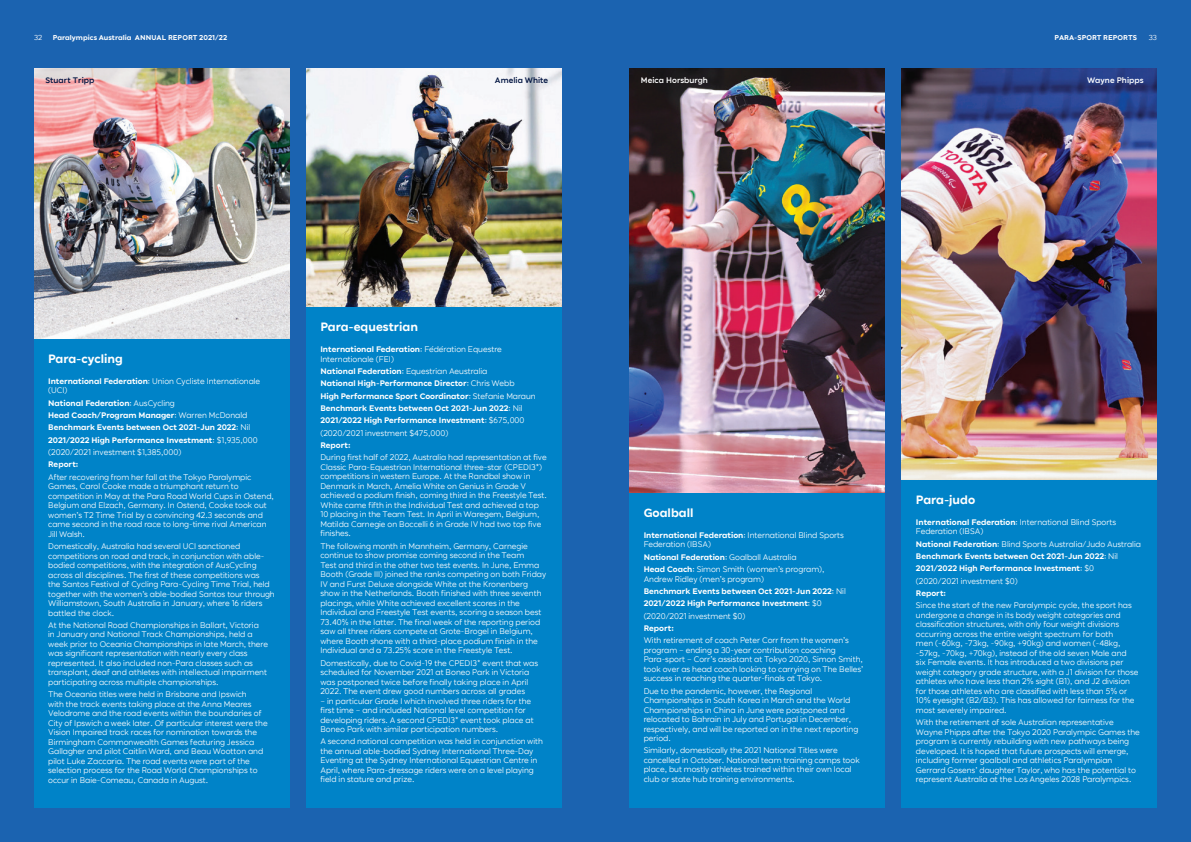
<style>
.page{position:relative;width:1191px;height:842px;background:#1b63b0}
.page>*{position:absolute;margin:0;border:0;box-sizing:border-box;transform-origin:0 0}
.t1{font:700 12px "Pact";color:#fff}
.Bodycopy{font:8px/9.5px "Pact";color:#fff}
.Bodycopy-2{font:700 8px "Pact";color:#fff}
.t2{font:500 8px "Pact";letter-spacing:.01em;color:#fff}
.t3{font:500 8px "Pact";letter-spacing:.01em;color:#001340}
.t4{font:700 7px "Pact";letter-spacing:.01em;color:#fff}
.t5{font:7px "Pact";color:#fff}
.s1{font-weight:700}
.s2{font-weight:400}
.s3{font-family:"Helvetica Neue";font-weight:300}
</style>
<div class="page">
<img style="left:34px;top:68px;width:255px;height:271px">
<img style="left:629px;top:68px;width:255px;height:425px">
<img style="left:306px;top:68px;width:255px;height:240px">
<img style="left:901px;top:68px;width:256px;height:412px">
<div style="left:34px;top:339px;width:255px;height:469px;background:#0083c8"></div>
<div style="left:629px;top:493px;width:255px;height:315px;background:#0083c8"></div>
<div style="left:306px;top:308px;width:255px;height:500px;background:#0083c8"></div>
<div style="left:901px;top:480px;width:256px;height:328px;background:#0083c8"></div>
<p class="t5" style="left:34px;top:34px;width:10px">32</p>
<p class="t4" style="left:53px;top:34px;width:176px">Paralympics Australia ANNUAL REPORT 2021/22</p>
<p class="t5" style="left:1148px;top:34px;width:10px">33</p>
<p class="t4" style="left:1054px;top:34px;width:84px">PARA-SPORT REPORTS</p>
<p class="t3" style="left:45px;top:77px;width:51px">Stuart Tripp</p>
<p class="t3" style="left:495px;top:77px;width:55px">Amelia White</p>
<p class="t2" style="left:641px;top:77px;width:68px">Meica Horsburgh</p>
<p class="t2" style="left:1087px;top:77px;width:58px">Wayne Phipps</p>
<p class="t1" style="left:48px;top:353px;width:76px">Para-cycling</p>
<p class="Bodycopy" style="left:48px;top:377px;width:213px"><span class="s1">International Federation</span>: Union Cycliste Internationale (UCI)</p>
<p class="Bodycopy-2" style="left:48px;top:399px;width:128px">National Federation<span class="s2">: AusCycling</span></p>
<p class="Bodycopy-2" style="left:48px;top:411px;width:201px">Head Coach/Program Manager<span class="s2">: Warren McDonald</span></p>
<p class="Bodycopy-2" style="left:48px;top:424px;width:204px">Benchmark Events between Oct 2021-Jun 2022<span class="s2">: Nil</span></p>
<p class="Bodycopy-2" style="left:48px;top:436px;width:211px">2021/2022 High Performance Investment<span class="s2">: $1,935,000</span></p>
<p class="Bodycopy" style="left:48px;top:448px;width:135px">(2020/2021 investment $1,385,000)</p>
<p class="Bodycopy-2" style="left:48px;top:461px;width:32px">Report:</p>
<p class="Bodycopy" style="left:48px;top:472px;width:227px">After recovering from her fall at the Tokyo Paralympic Games, Carol Cooke made a triumphant return to competition in May at the Para Road World Cups in Ostend, Belgium and Elzach, Germany. In Ostend, Cooke took out women’s T2 Time Trial by a convincing 42.3 seconds and came second in the road race to long-time rival American Jill Walsh.</p>
<p class="Bodycopy" style="left:48px;top:542px;width:228px">Domestically, Australia had several UCI sanctioned competitions on road and track, in conjunction with able&shy;bodied competitions, with the integration of AusCycling across all disciplines. The first of these competitions was<br>the Santos Festival of Cycling Para-Cycling Time Trial, held together with the women’s able-bodied Santos tour through Williamstown, South Australia in January, where 16 riders battled the clock.</p>
<p class="Bodycopy" style="left:48px;top:621px;width:221px">At the National Road Championships in Ballart, Victoria<br>in January and National Track Championships, held a week prior to Oceania Championships in late March, there was significant representation with nearly every class represented. It also included non-Para classes such as transplant, deaf and athletes with intellectual impairment participating across multiple championships.</p>
<p class="Bodycopy" style="left:48px;top:690px;width:221px">The Oceania titles were held in Brisbane and Ipswich<br>with the track events taking place at the Anna Meares Velodrome and the road events within the boundaries of City of Ipswich a week later. Of particular interest were the Vision Impaired track races for nomination towards the Birmingham Commonwealth Games featuring Jessica Gallagher and pilot Caitlin Ward, and Beau Wootton and pilot Luke Zaccaria. The road events were part of the selection process for the Road World Championships to occur in Baie-Comeau, Canada in August.</p>
<p class="t1" style="left:320px;top:322px;width:99px">Para-equestrian</p>
<p class="Bodycopy" style="left:320px;top:345px;width:183px"><span class="s1">International Federation</span>: Fédération Equestre<br>Internationale (FEI)</p>
<p class="Bodycopy" style="left:320px;top:367px;width:168px"><span class="s1">National Federation</span>: Equestrian Aeustralia</p>
<p class="Bodycopy-2" style="left:320px;top:380px;width:196px">National High-Performance Director<span class="s2">: Chris Webb</span></p>
<p class="Bodycopy-2" style="left:320px;top:392px;width:217px">High Performance Sport Coordinator<span class="s2">: Stefanie Maraun</span></p>
<p class="Bodycopy-2" style="left:320px;top:404px;width:204px">Benchmark Events between Oct 2021-Jun 2022<span class="s2">: Nil</span></p>
<p class="Bodycopy-2" style="left:320px;top:417px;width:206px">2021/2022 High Performance Investment<span class="s2">: $675,000</span></p>
<p class="Bodycopy" style="left:320px;top:428px;width:129px">(2020/2021 investment $475,000)</p>
<p class="Bodycopy-2" style="left:320px;top:441px;width:32px">Report:</p>
<p class="Bodycopy" style="left:320px;top:453px;width:228px">During first half of 2022, Australia had representation at five Classic Para-Equestrian International three-star (CPEDI3*) competitions in western Europe. At the Randb<span class="s3">ø</span>l show in Denmark in March, Amelia White on Genius in Grade V achieved a podium finish, coming third in the Freestyle Test.<br>White came fifth in the Individual Test and achieved a top 10 placing in the Team Test. In April in Waregem, Belgium, Matilda Carnegie on Boccelli 6 in Grade IV had two top five finishes.</p>
<p class="Bodycopy" style="left:320px;top:542px;width:227px">The following month in Mannheim, Germany, Carnegie continue to show promise coming second in the Team<br>Test and third in the other two test events. In June, Emma Booth (Grade III) joined the ranks competing on both Friday IV and Furst Deluxe alongside White at the Kronenberg show in the Netherlands. Booth finished with three seventh placings, while White achieved excellent scores in the Individual and Freestyle Test events, scoring a season best 73.40% in the latter. The final week of the reporting period saw all three riders compete at Grote-Brogel in Belgium, where Booth shone with a third-place podium finish in the Individual and a 73.25% score in the Freestyle Test.</p>
<p class="Bodycopy" style="left:320px;top:658px;width:219px">Domestically, due to Covid-19 the CPEDI3* event that was scheduled for November 2021 at Boneo Park in Victoria was postponed twice before finally taking place in April 2022. The event drew good numbers across all grades</p>
<p class="Bodycopy" style="left:320px;top:696px;width:215px">– in particular Grade I which involved three riders for the first time – and included National level competition for developing riders. A second CPEDI3* event took place at Boneo Park with similar participation numbers.</p>
<p class="Bodycopy" style="left:320px;top:737px;width:224px">A second national competition was held in conjunction with the annual able-bodied Sydney International Three-Day Eventing at the Sydney International Equestrian Centre in April, where Para-dressage riders were on a level playing field in stature and prize.</p>
<p class="t1" style="left:643px;top:507px;width:51px">Goalball</p>
<p class="Bodycopy" style="left:643px;top:531px;width:202px"><span class="s1">International Federation</span>: International Blind Sports<br>Federation (IBSA)</p>
<p class="Bodycopy-2" style="left:643px;top:553px;width:154px">National Federation<span class="s2">: Goalball Australia</span></p>
<p class="Bodycopy" style="left:643px;top:565px;width:182px"><span class="s1">Head Coach</span>: Simon Smith (women’s program),<br>Andrew Ridley (men’s program)</p>
<p class="Bodycopy-2" style="left:643px;top:587px;width:204px">Benchmark Events between Oct 2021-Jun 2022<span class="s2">: Nil</span></p>
<p class="Bodycopy-2" style="left:643px;top:600px;width:180px">2021/2022 High Performance Investment<span class="s2">: $0</span></p>
<p class="Bodycopy" style="left:643px;top:611px;width:103px">(2020/2021 investment $0)</p>
<p class="Bodycopy-2" style="left:643px;top:624px;width:32px">Report:</p>
<p class="Bodycopy" style="left:643px;top:636px;width:221px">With retirement of coach Peter Corr from the women’s program – ending a 30-year contribution coaching Para-sport – Corr’s assistant at Tokyo 2020, Simon Smith, took over as head coach looking to carrying on The Belles’ success in reaching the quarter-finals at Tokyo.</p>
<p class="Bodycopy" style="left:643px;top:686px;width:216px">Due to the pandemic, however, the Regional Championships in South Korea in March and the World Championships in China in June were postponed and relocated to Bahrain in July and Portugal in December, respectively, and will be reported on in the next reporting period.</p>
<p class="Bodycopy" style="left:643px;top:746px;width:217px">Similarly, domestically the 2021 National Titles were cancelled in October. National team training camps took place, but mostly athletes trained within their own local club or state hub training environments.</p>
<p class="t1" style="left:916px;top:494px;width:61px">Para-judo</p>
<p class="Bodycopy" style="left:916px;top:517px;width:202px"><span class="s1">International Federation</span>: International Blind Sports<br>Federation (IBSA)</p>
<p class="Bodycopy" style="left:916px;top:539px;width:226px"><span class="s1">National Federation</span>: Blind Sports Australia/Judo Australia</p>
<p class="Bodycopy-2" style="left:916px;top:552px;width:204px">Benchmark Events between Oct 2021-Jun 2022<span class="s2">: Nil</span></p>
<p class="Bodycopy-2" style="left:916px;top:565px;width:180px">2021/2022 High Performance Investment<span class="s2">: $0</span></p>
<p class="Bodycopy" style="left:916px;top:576px;width:103px">(2020/2021 investment $0)</p>
<p class="Bodycopy-2" style="left:916px;top:589px;width:32px">Report:</p>
<p class="Bodycopy" style="left:916px;top:601px;width:224px">Since the start of the new Paralympic cycle, the sport has undergone a change in its body weight categories and classification structures, with only four weight divisions occurring across the entire weight spectrum for both<br>men (-60kg, -73kg, -90kg, +90kg) and women (-48kg, -57kg, -70kg, +70kg), instead of the old seven Male and<br>six Female events. It has introduced a two divisions per weight category grade structure, with a J1 division for those athletes who have less than 2% sight (B1), and J2 division for those athletes who are classified with less than 5% or 10% eyesight (B2/B3). This has allowed for fairness for the most severely impaired.</p>
<p class="Bodycopy" style="left:916px;top:718px;width:225px">With the retirement of sole Australian representative Wayne Phipps after the Tokyo 2020 Paralympic Games the program is currently rebuilding with new pathways being developed. It is hoped that future prospects will emerge, including former goalball and athletics Paralympian Gerrard Gosens’ daughter Taylor, who has the potential to represent Australia at the Los Angeles 2028 Paralympics.</p>
</div>
